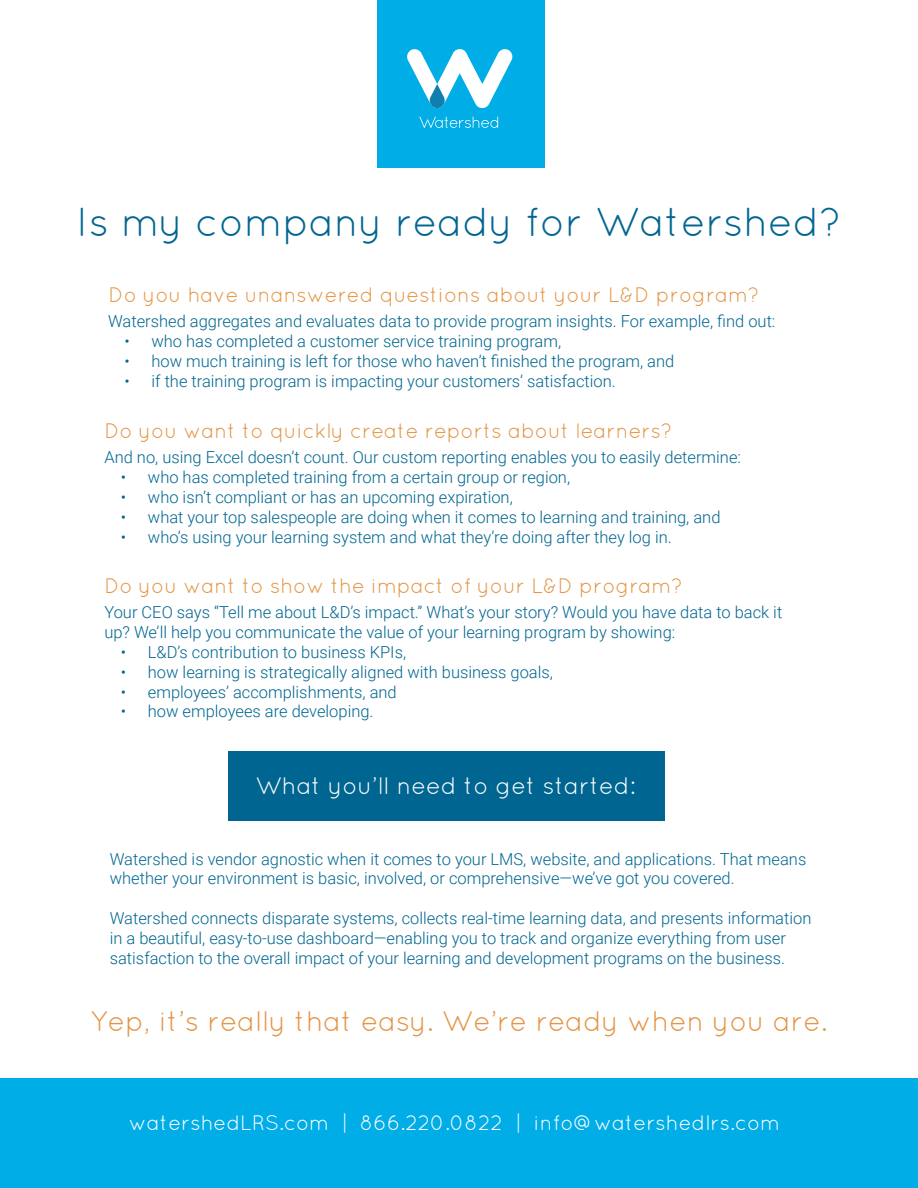
<style>
.page{position:relative;width:918px;height:1188px;background:#fff}
.page>*{position:absolute;margin:0;border:0;box-sizing:border-box;transform-origin:0 0}
.t1{font:40.5px "Quicksand";color:#006691}
.t2{font:28.5px "Quicksand";color:#e49546}
.t3{font:24px "Quicksand";color:#fff}
.t4{font:21px "Quicksand";color:#e49546}
.t5{font:21px "Quicksand";color:#fff}
.t6{font:300 16.5px/19.8px "Roboto";color:#006691}
</style>
<div class="page">
<div style="left:228px;top:752px;width:436px;height:69px;background:#006691"></div>
<div style="left:377px;top:0;width:167px;height:168px;background:#00ade7"></div>
<svg style="left:407px;top:49px;width:106px;height:59px"></svg>
<svg style="left:419px;top:116px;width:79px;height:12px"></svg>
<div style="left:0;top:1078px;width:918px;height:110px;background:#00ade7"></div>
<p class="t1" style="left:77px;top:199px;width:766px">Is my company ready for Watershed?</p>
<p class="t4" style="left:109px;top:282px;width:652px">Do you have unanswered questions about your L&amp;D program?</p>
<p class="t6" style="left:108px;top:311px;width:669px">Watershed aggregates and evaluates data to provide program insights. For example, find out:</p>
<p class="t6" style="left:124px;top:331px;width:438px">• who has completed a customer service training program,</p>
<p class="t6" style="left:124px;top:350px;width:551px">• how much training is left for those who haven’t finished the program, and</p>
<p class="t6" style="left:124px;top:370px;width:493px">• if the training program is impacting your customers’ satisfaction.</p>
<p class="t4" style="left:104px;top:419px;width:569px">Do you want to quickly create reports about learners?</p>
<p class="t6" style="left:104px;top:447px;width:638px">And no, using Excel doesn’t count. Our custom reporting enables you to easily determine:</p>
<p class="t6" style="left:121px;top:467px;width:451px">• who has completed training from a certain group or region,</p>
<p class="t6" style="left:121px;top:487px;width:393px">• who isn’t compliant or has an upcoming expiration,</p>
<p class="t6" style="left:121px;top:506px;width:601px">• what your top salespeople are doing when it comes to learning and training, and</p>
<p class="t6" style="left:121px;top:526px;width:552px">• who’s using your learning system and what they’re doing after they log in.</p>
<p class="t4" style="left:104px;top:574px;width:580px">Do you want to show the impact of your L&amp;D program?</p>
<p class="t6" style="left:104px;top:602px;width:679px">Your CEO says “Tell me about L&amp;D’s impact.” What’s your story? Would you have data to back it up? We’ll help you communicate the value of your learning program by showing:</p>
<p class="t6" style="left:121px;top:642px;width:287px">• L&amp;D’s contribution to business KPIs,</p>
<p class="t6" style="left:121px;top:661px;width:434px">• how learning is strategically aligned with business goals,</p>
<p class="t6" style="left:121px;top:681px;width:277px">• employees’ accomplishments, and</p>
<p class="t6" style="left:121px;top:701px;width:254px">• how employees are developing.</p>
<p class="t3" style="left:256px;top:772px;width:381px">What you’ll need to get started:</p>
<p class="t6" style="left:110px;top:848px;width:698px">Watershed is vendor agnostic when it comes to your LMS, website, and applications. That means whether your environment is basic, involved, or comprehensive—we’ve got you covered.</p>
<p class="t6" style="left:110px;top:908px;width:703px">Watershed connects disparate systems, collects real-time learning data, and presents information in a beautiful, easy-to-use dashboard—enabling you to track and organize everything from user satisfaction to the overall impact of your learning and development programs on the business.</p>
<p class="t2" style="left:91px;top:1004px;width:738px">Yep, it’s really that easy. We’re ready when you are.</p>
<p class="t5" style="left:129px;top:1110px;width:653px">watershedLRS.com | 866.220.0822 | info@watershedlrs.com</p>
</div>
